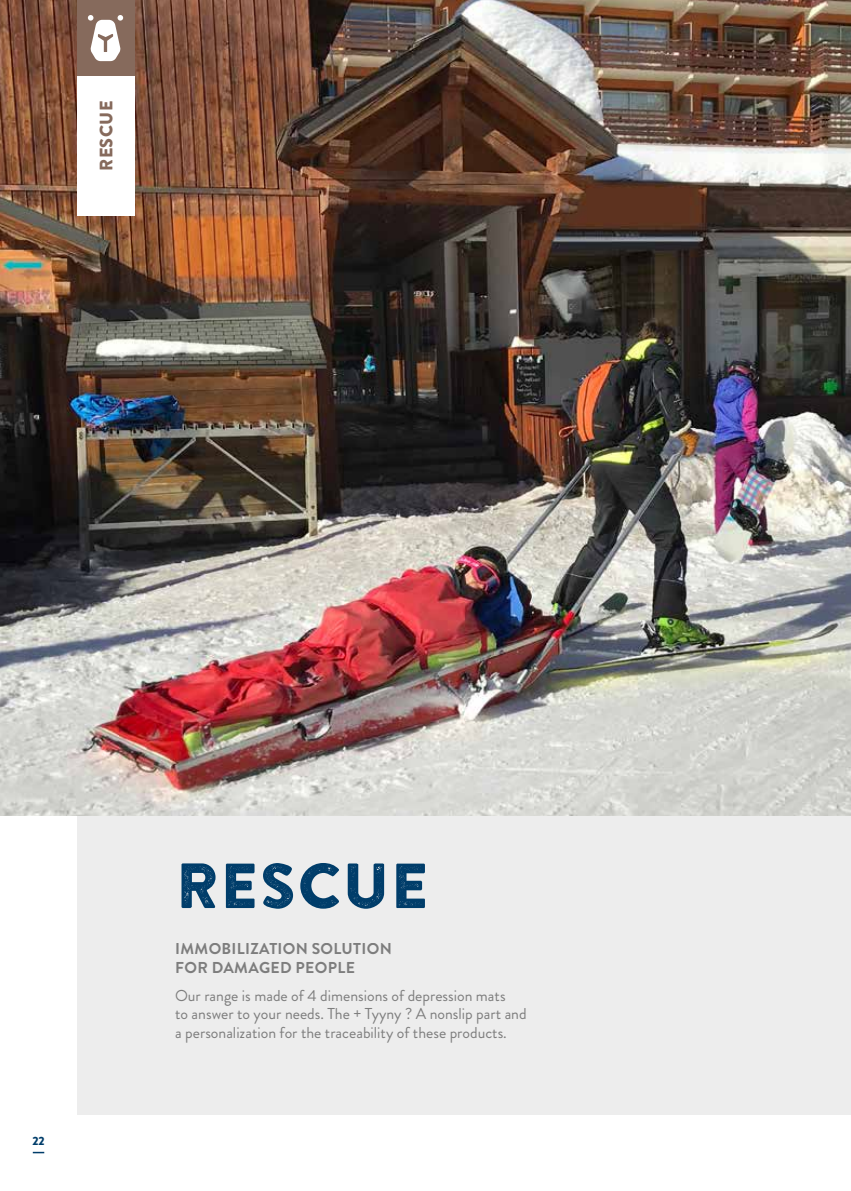
<style>
.page{position:relative;width:851px;height:1191px;background:#fff}
.page>*{position:absolute;margin:0;border:0;box-sizing:border-box;transform-origin:0 0}
.t1{font:63.45px "Brandon Printed One";color:#003d6a}
.t2{font:900 18px "Brandon Grotesque";letter-spacing:.02em;color:#866a5c}
.t3{font:15.75px/18.9px "Brandon Grotesque";color:#878787}
.t4{font:700 15.75px/18.9px "Brandon Grotesque";letter-spacing:.02em;color:#878787}
.t5{font:900 12px "Brandon Grotesque";color:#003d6a}
</style>
<div class="page">
<div style="left:77px;top:76px;width:773px;height:1038px;background:#ededed"></div>
<svg style="left:33px;top:1151px;width:11px;height:2px"></svg>
<img style="left:0;top:0;width:850px;height:815px">
<div style="left:77px;top:0;width:57px;height:76px;background:#866a5c"></div>
<svg style="left:88px;top:15px;width:35px;height:46px"></svg>
<div style="left:77px;top:77px;width:57px;height:139px;background:#fff"></div>
<p class="t2" style="left:93px;top:171px;width:71px;rotate:-90deg">RESCUE</p>
<p class="t5" style="left:32px;top:1132px;width:14px">22</p>
<h1 class="t1" style="left:175px;top:845px;width:256px">RESCUE</h1>
<p class="t4" style="left:175px;top:939px;width:218px">IMMOBILIZATION SOLUTION<br>FOR DAMAGED PEOPLE</p>
<p class="t3" style="left:175px;top:986px;width:353px">Our range is made of 4 dimensions of depression mats<br>to answer to your needs. The + Tyyny ? A nonslip part and a personalization for the traceability of these products.</p>
</div>
